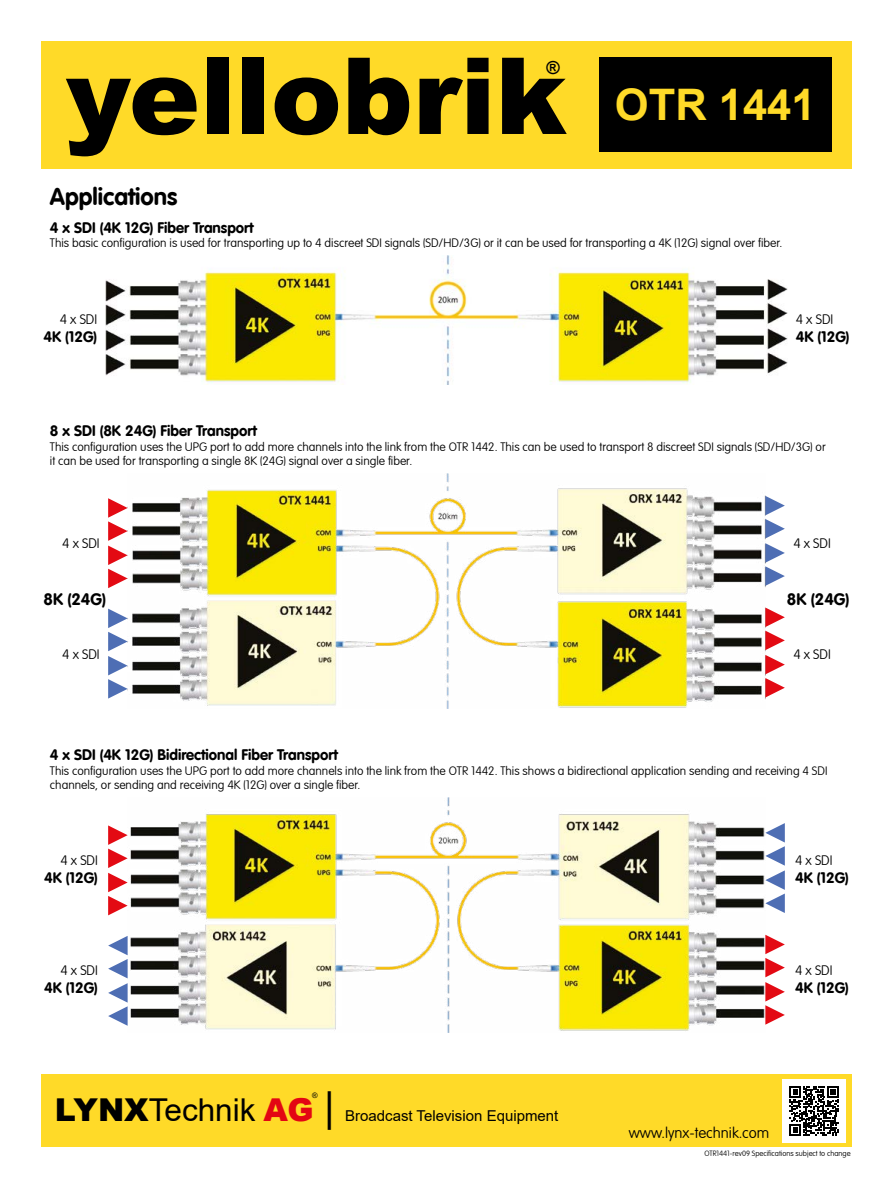
<style>
.page{position:relative;width:893px;height:1188px;background:#fff}
.page>*{position:absolute;margin:0;border:0;box-sizing:border-box;transform-origin:0 0}
.t1{font:900 106.5px "Arial";color:#000}
.t2{font:700 43.5px "Arial";color:#ffda28}
.t3{font:31.5px "Arial";color:#000}
.t4{font:700 24px "VAG Rounded LT";color:#000}
.t5{font:700 18px "Arial";color:#000}
.t6{font:700 16.5px "VAG Rounded LT";color:#000}
.t7{font:700 15px "VAG Rounded LT";color:#000}
.t8{font:15px "Arial";color:#000}
.t9{font:100 15px "VAG Rounded LT";color:#000}
.t10{font:100 13.5px "VAG Rounded LT";color:#000}
.t11{font:100 12px/14.4px "VAG Rounded LT";color:#000}
.t12{font:100 7.5px "VAG Rounded LT";color:#000}
.t13{font:7.5px "Arial";color:#000}
.s1{font-weight:900}
.s2{font-weight:900;color:#e30613}
.s3{font-size:40.5px}
</style>
<div class="page">
<div style="left:41px;top:1074px;width:810px;height:73px;background:#ffda28"></div>
<div style="left:41px;top:41px;width:810px;height:128px;background:#ffda28"></div>
<div style="left:599px;top:57px;width:232px;height:95px;background:#000"></div>
<div style="left:782px;top:1079px;width:64px;height:64px;background:#fff"></div>
<svg style="left:789px;top:1086px;width:50px;height:50px"></svg>
<img style="left:106px;top:256px;width:681px;height:128px">
<img style="left:132px;top:473px;width:633px;height:236px">
<img style="left:130px;top:798px;width:635px;height:235px">
<svg style="left:108px;top:498px;width:20px;height:90px"></svg>
<svg style="left:108px;top:825px;width:20px;height:90px"></svg>
<svg style="left:765px;top:608px;width:20px;height:89px"></svg>
<svg style="left:765px;top:935px;width:20px;height:90px"></svg>
<svg style="left:108px;top:609px;width:20px;height:90px"></svg>
<svg style="left:108px;top:936px;width:20px;height:90px"></svg>
<svg style="left:765px;top:496px;width:20px;height:90px"></svg>
<svg style="left:765px;top:823px;width:20px;height:90px"></svg>
<h1 class="t1" style="left:66px;top:19px;width:503px">yellobrik</h1>
<h3 class="t5" style="left:546px;top:55px;width:15px">®</h3>
<h3 class="t4" style="left:50px;top:182px;width:129px">Applications</h3>
<h2 class="t2" style="left:615px;top:74px;width:202px">OTR 1441</h2>
<p class="t7" style="left:50px;top:219px;width:205px">4 x SDI (4K 12G) Fiber Transport</p>
<p class="t11" style="left:50px;top:236px;width:734px">This basic configuration is used for transporting up to 4 discreet SDI signals (SD/HD/3G) or it can be used for transporting a 4K (12G) signal over fiber.</p>
<p class="t10" style="left:60px;top:311px;width:39px">4 x SDI</p>
<p class="t7" style="left:43px;top:328px;width:55px">4K (12G)</p>
<p class="t10" style="left:796px;top:311px;width:39px">4 x SDI</p>
<p class="t7" style="left:796px;top:328px;width:55px">4K (12G)</p>
<p class="t7" style="left:50px;top:422px;width:208px">8 x SDI (8K 24G) Fiber Transport</p>
<p class="t11" style="left:50px;top:440px;width:777px">This configuration uses the UPG port to add more channels into the link from the OTR 1442. This can be used to transport 8 discreet SDI signals (SD/HD/3G) or it can be used for transporting a single 8K (24G) signal over a single fiber.</p>
<p class="t10" style="left:62px;top:536px;width:39px">4 x SDI</p>
<p class="t10" style="left:793px;top:536px;width:39px">4 x SDI</p>
<h3 class="t6" style="left:44px;top:589px;width:64px">8K (24G)</h3>
<h3 class="t6" style="left:787px;top:589px;width:64px">8K (24G)</h3>
<p class="t10" style="left:62px;top:646px;width:39px">4 x SDI</p>
<p class="t10" style="left:793px;top:646px;width:39px">4 x SDI</p>
<p class="t7" style="left:50px;top:746px;width:289px">4 x SDI (4K 12G) Bidirectional Fiber Transport</p>
<p class="t11" style="left:50px;top:764px;width:779px">This configuration uses the UPG port to add more channels into the link from the OTR 1442. This shows a bidirectional application sending and receiving 4 SDI channels, or sending and receiving 4K (12G) over a single fiber.</p>
<p class="t10" style="left:60px;top:852px;width:39px">4 x SDI</p>
<p class="t7" style="left:44px;top:868px;width:55px">4K (12G)</p>
<p class="t10" style="left:60px;top:962px;width:39px">4 x SDI</p>
<p class="t7" style="left:44px;top:978px;width:55px">4K (12G)</p>
<h3 class="t3" style="left:55px;top:1088px;width:281px"><span class="s1">LYNX</span>Technik <span class="s2">AG</span> <span class="s3">|</span></h3>
<p class="t13" style="left:312px;top:1091px;width:7px">®</p>
<p class="t8" style="left:345px;top:1106px;width:215px">Broadcast Television Equipment</p>
<p class="t10" style="left:795px;top:852px;width:39px">4 x SDI</p>
<p class="t7" style="left:795px;top:868px;width:55px">4K (12G)</p>
<p class="t10" style="left:795px;top:962px;width:39px">4 x SDI</p>
<p class="t7" style="left:795px;top:978px;width:55px">4K (12G)</p>
<p class="t9" style="left:629px;top:1124px;width:142px">www.lynx-technik.com</p>
<p class="t12" style="left:704px;top:1149px;width:148px">OTR1441-rev09 Specifications subject to change</p>
</div>
